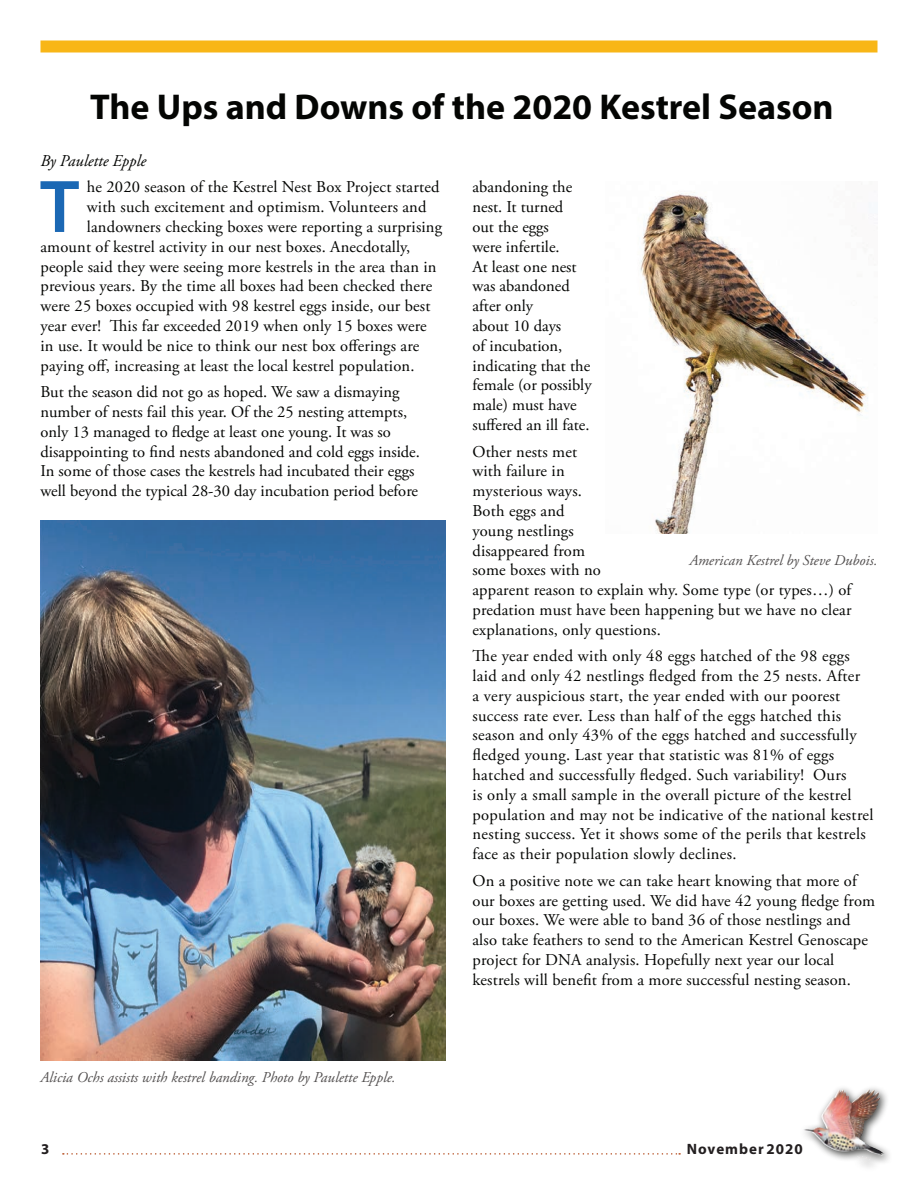
<style>
.page{position:relative;width:918px;height:1188px;background:#fff}
.page>*{position:absolute;margin:0;border:0;box-sizing:border-box;transform-origin:0 0}
.t1{font:600 75.3px "Myriad Pro";color:#1b68b4}
.t2{font:700 36px "Myriad Pro";color:#040503}
.t3{font:16.5px/19.8px "Adobe Garamond Pro";letter-spacing:.01em;color:#040503}
.t4{font:italic 16.5px "Adobe Garamond Pro";color:#040503}
.t5{font:italic 15px "Adobe Garamond Pro";color:#524f4f}
.t6{font:700 15px "Myriad Pro";letter-spacing:.07em;color:#231f20}
</style>
<div class="page">
<div style="left:798px;top:1084px;width:96px;height:89px;background:#040503;opacity:.75"></div>
<img style="left:848px;top:1089px;width:21px;height:14px">
<div style="left:40px;top:40px;width:838px;height:12px;background:#f8b617"></div>
<svg style="left:63px;top:1153px;width:617px;height:2px"></svg>
<img style="left:640px;top:192px;width:228px;height:341px">
<img style="left:40px;top:521px;width:406px;height:540px">
<h2 class="t2" style="left:90px;top:83px;width:745px">The Ups and Downs of the 2020 Kestrel Season</h2>
<p class="t4" style="left:40px;top:151px;width:107px">By Paulette Epple</p>
<h1 class="t1" style="left:40px;top:159px;width:41px">T</h1>
<p class="t3" style="left:87px;top:178px;width:354px">he 2020 season of the Kestrel Nest Box Project started</p>
<p class="t3" style="left:472px;top:178px;width:121px">abandoning the nest. It turned<br>out the eggs<br>were infertile.<br>At least one nest was abandoned after only<br>about 10 days<br>of incubation, indicating that the female (or possibly male) must have suffered an ill fate.</p>
<p class="t3" style="left:472px;top:442px;width:381px">Other nests met<br>with failure in<br>mysterious ways.<br>Both eggs and<br>young nestlings<br>disappeared from<br>some boxes with no<br>apparent reason to explain why. Some type (or types…) of predation must have been happening but we have no clear explanations, only questions.</p>
<p class="t3" style="left:472px;top:647px;width:403px">The year ended with only 48 eggs hatched of the 98 eggs laid and only 42 nestlings fledged from the 25 nests. After<br>a very auspicious start, the year ended with our poorest success rate ever. Less than half of the eggs hatched this season and only 43% of the eggs hatched and successfully fledged young. Last year that statistic was 81% of eggs hatched and successfully fledged. Such variability! Ours<br>is only a small sample in the overall picture of the kestrel population and may not be indicative of the national kestrel nesting success. Yet it shows some of the perils that kestrels face as their population slowly declines.</p>
<p class="t3" style="left:472px;top:871px;width:404px">On a positive note we can take heart knowing that more of our boxes are getting used. We did have 42 young fledge from our boxes. We were able to band 36 of those nestlings and also take feathers to send to the American Kestrel Genoscape project for DNA analysis. Hopefully next year our local kestrels will benefit from a more successful nesting season.</p>
<p class="t3" style="left:87px;top:198px;width:341px">with such excitement and optimism. Volunteers and</p>
<p class="t3" style="left:87px;top:217px;width:357px">landowners checking boxes were reporting a surprising</p>
<p class="t3" style="left:40px;top:237px;width:371px">amount of kestrel activity in our nest boxes. Anecdotally,</p>
<p class="t3" style="left:40px;top:257px;width:398px">people said they were seeing more kestrels in the area than in</p>
<p class="t3" style="left:40px;top:277px;width:393px">previous years. By the time all boxes had been checked there</p>
<p class="t3" style="left:40px;top:297px;width:392px">were 25 boxes occupied with 98 kestrel eggs inside, our best</p>
<p class="t3" style="left:40px;top:316px;width:388px">year ever! This far exceeded 2019 when only 15 boxes were</p>
<p class="t3" style="left:40px;top:336px;width:380px">in use. It would be nice to think our nest box offerings are</p>
<p class="t3" style="left:40px;top:356px;width:376px">paying off, increasing at least the local kestrel population.</p>
<p class="t3" style="left:40px;top:383px;width:381px">But the season did not go as hoped. We saw a dismaying number of nests fail this year. Of the 25 nesting attempts, only 13 managed to fledge at least one young. It was so disappointing to find nests abandoned and cold eggs inside.<br>In some of those cases the kestrels had incubated their eggs well beyond the typical 28-30 day incubation period before</p>
<p class="t5" style="left:689px;top:551px;width:190px">American Kestrel by Steve Dubois.</p>
<p class="t5" style="left:40px;top:1069px;width:357px">Alicia Ochs assists with kestrel banding. Photo by Paulette Epple.</p>
<p class="t6" style="left:41px;top:1139px;width:10px">3</p>
<p class="t6" style="left:687px;top:1139px;width:118px">November 2020</p>
</div>
